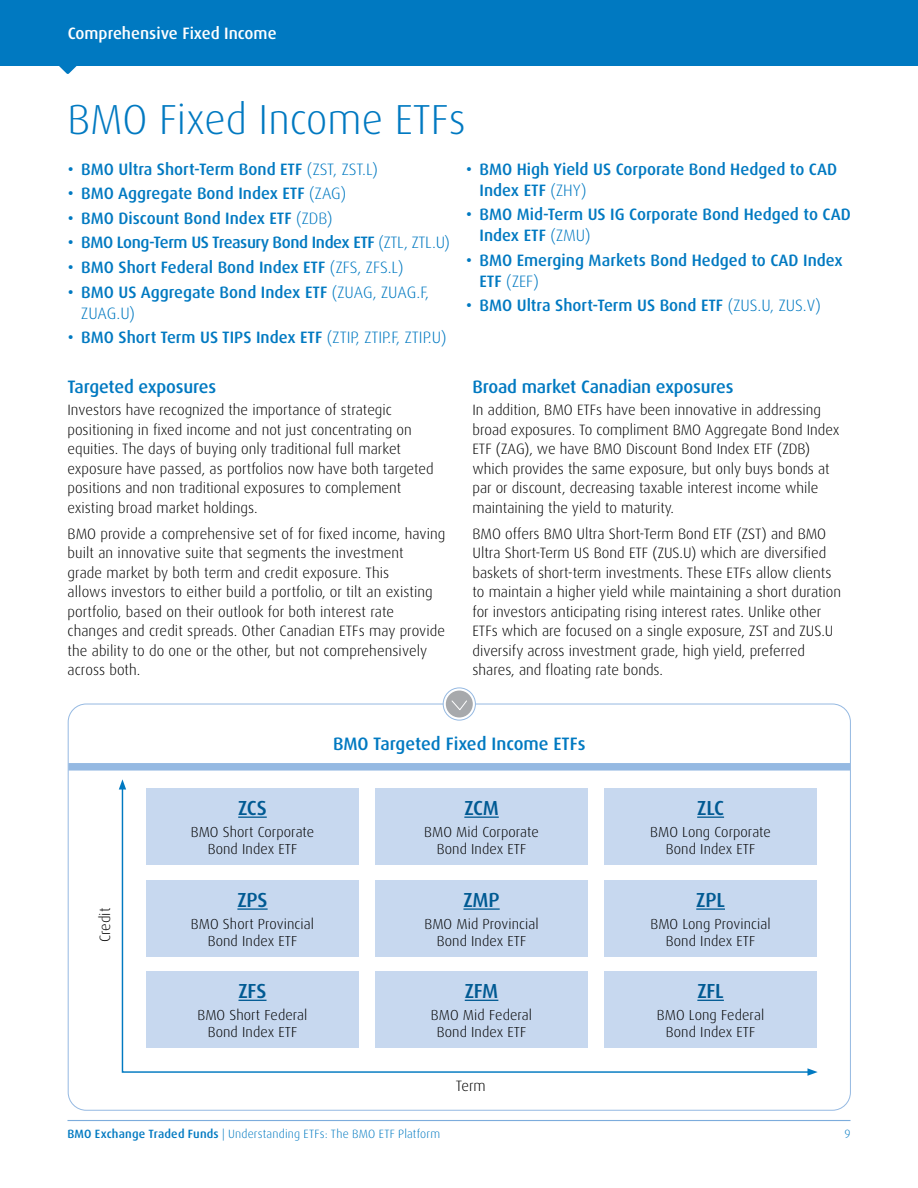
<style>
.page{position:relative;width:918px;height:1188px;background:#fff}
.page>*{position:absolute;margin:0;border:0;box-sizing:border-box;transform-origin:0 0}
.Section_Head__H2{font:300 42px "Dax Pro";color:#0079c1}
.Ticker_Heading__H4{font:500 20.4px "Dax Pro";letter-spacing:-.01em;color:#005a93}
.Paragraph_head__H3{font:500 18px "Dax Pro";letter-spacing:-.01em;color:#0079c1}
.Table___Chart_head{font:500 18px "Dax Pro";color:#0079c1}
.t1{font:500 16.5px/21px "Dax Pro";color:#0079c1}
.t2{font:500 16.5px "Dax Pro";letter-spacing:-.025em;color:#0079c1}
.t3{font:500 16.5px "Dax Pro";color:#fff}
.Body{font:300 15px/19.5px "Dax Pro";color:#000}
.t4{font:300 14.55px/17.4px "Dax Pro";letter-spacing:.005em;color:#000;text-align:center}
.t5{font:300 12px "Dax Pro";letter-spacing:.015em;color:#0079c1}
.s1{font-weight:300}
.s2{font-weight:500}
</style>
<div class="page">
<hr style="left:68px;top:1120px;width:782px;height:1px;background:#7cacdc">
<svg style="left:59px;top:66px;width:18px;height:8px"></svg>
<div style="left:0;top:0;width:918px;height:66px;background:#0079c1"></div>
<div style="left:68px;top:763px;width:782px;height:8px;background:#95b9e2"></div>
<div style="left:604px;top:788px;width:213px;height:77px;background:#c7d8ef"></div>
<div style="left:604px;top:880px;width:213px;height:77px;background:#c7d8ef"></div>
<div style="left:604px;top:971px;width:213px;height:77px;background:#c7d8ef"></div>
<svg style="left:121px;top:788px;width:686px;height:285px"></svg>
<svg style="left:119px;top:779px;width:7px;height:11px"></svg>
<svg style="left:807px;top:1068px;width:11px;height:8px"></svg>
<svg style="left:443px;top:688px;width:33px;height:33px"></svg>
<div style="left:446px;top:691px;width:27px;height:27px;background:#a7a9ac;border-radius:50%"></div>
<svg style="left:451px;top:700px;width:16px;height:10px"></svg>
<p class="t3" style="left:68px;top:23px;width:210px">Comprehensive Fixed Income</p>
<h2 class="Section_Head__H2" style="left:68px;top:93px;width:400px">BMO Fixed Income ETFs</h2>
<p class="t1" style="left:68px;top:159px;width:312px">• BMO Ultra Short-Term Bond ETF <span class="s1">(ZST, ZST.L)</span></p>
<p class="t1" style="left:68px;top:183px;width:280px">• BMO Aggregate Bond Index ETF <span class="s1">(ZAG)</span></p>
<p class="t1" style="left:68px;top:208px;width:266px">• BMO Discount Bond Index ETF <span class="s1">(ZDB)</span></p>
<p class="t2" style="left:68px;top:232px;width:384px">• BMO Long-Term US Treasury Bond Index ETF <span class="s1">(ZTL, ZTL.U)</span></p>
<p class="t1" style="left:68px;top:257px;width:337px">• BMO Short Federal Bond Index ETF <span class="s1">(ZFS, ZFS.L)</span></p>
<p class="t1" style="left:81px;top:281px;width:349px;text-indent:-14px">• BMO US Aggregate Bond Index ETF <span class="s1">(ZUAG, ZUAG.F,<br>ZUAG.U)</span></p>
<p class="t1" style="left:68px;top:327px;width:380px">• BMO Short Term US TIPS Index ETF <span class="s1">(ZTIP, ZTIP.F, ZTIP.U)</span></p>
<p class="t1" style="left:480px;top:159px;width:359px;text-indent:-14px">• BMO High Yield US Corporate Bond Hedged to CAD<br>Index ETF <span class="s1">(ZHY)</span></p>
<p class="t1" style="left:480px;top:204px;width:373px;text-indent:-14px">• BMO Mid-Term US IG Corporate Bond Hedged to CAD<br>Index ETF <span class="s1">(ZMU)</span></p>
<p class="t1" style="left:480px;top:250px;width:365px;text-indent:-14px">• BMO Emerging Markets Bond Hedged to CAD Index<br>ETF <span class="s1">(ZEF)</span></p>
<p class="t1" style="left:466px;top:295px;width:356px">• BMO Ultra Short-Term US Bond ETF <span class="s1">(ZUS.U, ZUS.V)</span></p>
<h3 class="Paragraph_head__H3" style="left:68px;top:375px;width:150px">Targeted exposures</h3>
<p class="Body" style="left:68px;top:400px;width:368px">Investors have recognized the importance of strategic positioning in fixed income and not just concentrating on equities. The days of buying only traditional full market exposure have passed, as portfolios now have both targeted positions and non traditional exposures to complement existing broad market holdings.</p>
<p class="Body" style="left:68px;top:524px;width:380px">BMO provide a comprehensive set of for fixed income, having built an innovative suite that segments the investment<br>grade market by both term and credit exposure. This<br>allows investors to either build a portfolio, or tilt an existing portfolio, based on their outlook for both interest rate changes and credit spreads. Other Canadian ETFs may provide the ability to do one or the other, but not comprehensively across both.</p>
<h3 class="Paragraph_head__H3" style="left:472px;top:375px;width:263px">Broad market Canadian exposures</h3>
<p class="Body" style="left:472px;top:400px;width:369px">In addition, BMO ETFs have been innovative in addressing broad exposures. To compliment BMO Aggregate Bond Index ETF (ZAG), we have BMO Discount Bond Index ETF (ZDB) which provides the same exposure, but only buys bonds at par or discount, decreasing taxable interest income while maintaining the yield to maturity.</p>
<p class="Body" style="left:472px;top:524px;width:370px">BMO offers BMO Ultra Short-Term Bond ETF (ZST) and BMO Ultra Short-Term US Bond ETF (ZUS.U) which are diversified baskets of short-term investments. These ETFs allow clients to maintain a higher yield while maintaining a short duration for investors anticipating rising interest rates. Unlike other ETFs which are focused on a single exposure, ZST and ZUS.U diversify across investment grade, high yield, preferred shares, and floating rate bonds.</p>
<p class="Body" style="left:95px;top:942px;width:36px;rotate:-90deg">Credit</p>
<p class="Ticker_Heading__H4" style="left:238px;top:795px;width:30px">ZCS</p>
<p class="t4" style="left:191px;top:823px;width:125px">BMO Short Corporate<br>Bond Index ETF</p>
<p class="Ticker_Heading__H4" style="left:237px;top:887px;width:32px">ZPS</p>
<p class="t4" style="left:191px;top:915px;width:125px">BMO Short Provincial<br>Bond Index ETF</p>
<p class="Ticker_Heading__H4" style="left:238px;top:978px;width:30px">ZFS</p>
<p class="t4" style="left:197px;top:1006px;width:112px">BMO Short Federal<br>Bond Index ETF</p>
<h3 class="Table___Chart_head" style="left:333px;top:732px;width:254px">BMO Targeted Fixed Income ETFs</h3>
<p class="Ticker_Heading__H4" style="left:464px;top:795px;width:36px">ZCM</p>
<p class="t4" style="left:424px;top:823px;width:116px">BMO Mid Corporate<br>Bond Index ETF</p>
<p class="Ticker_Heading__H4" style="left:463px;top:887px;width:38px">ZMP</p>
<p class="t4" style="left:424px;top:915px;width:116px">BMO Mid Provincial<br>Bond Index ETF</p>
<p class="Ticker_Heading__H4" style="left:465px;top:978px;width:35px">ZFM</p>
<p class="t4" style="left:431px;top:1006px;width:103px">BMO Mid Federal<br>Bond Index ETF</p>
<p class="Body" style="left:456px;top:1076px;width:32px">Term</p>
<p class="Ticker_Heading__H4" style="left:697px;top:795px;width:28px">ZLC</p>
<p class="t4" style="left:650px;top:823px;width:122px">BMO Long Corporate<br>Bond Index ETF</p>
<p class="Ticker_Heading__H4" style="left:696px;top:887px;width:30px">ZPL</p>
<p class="t4" style="left:650px;top:915px;width:122px">BMO Long Provincial<br>Bond Index ETF</p>
<p class="Ticker_Heading__H4" style="left:697px;top:978px;width:28px">ZFL</p>
<p class="t4" style="left:657px;top:1006px;width:109px">BMO Long Federal<br>Bond Index ETF</p>
<p class="t5" style="left:68px;top:1126px;width:374px"><span class="s2">BMO Exchange Traded Funds</span> | Understanding ETFs: The BMO ETF Platform</p>
<p class="t5" style="left:844px;top:1126px;width:8px">9</p>
</div>
